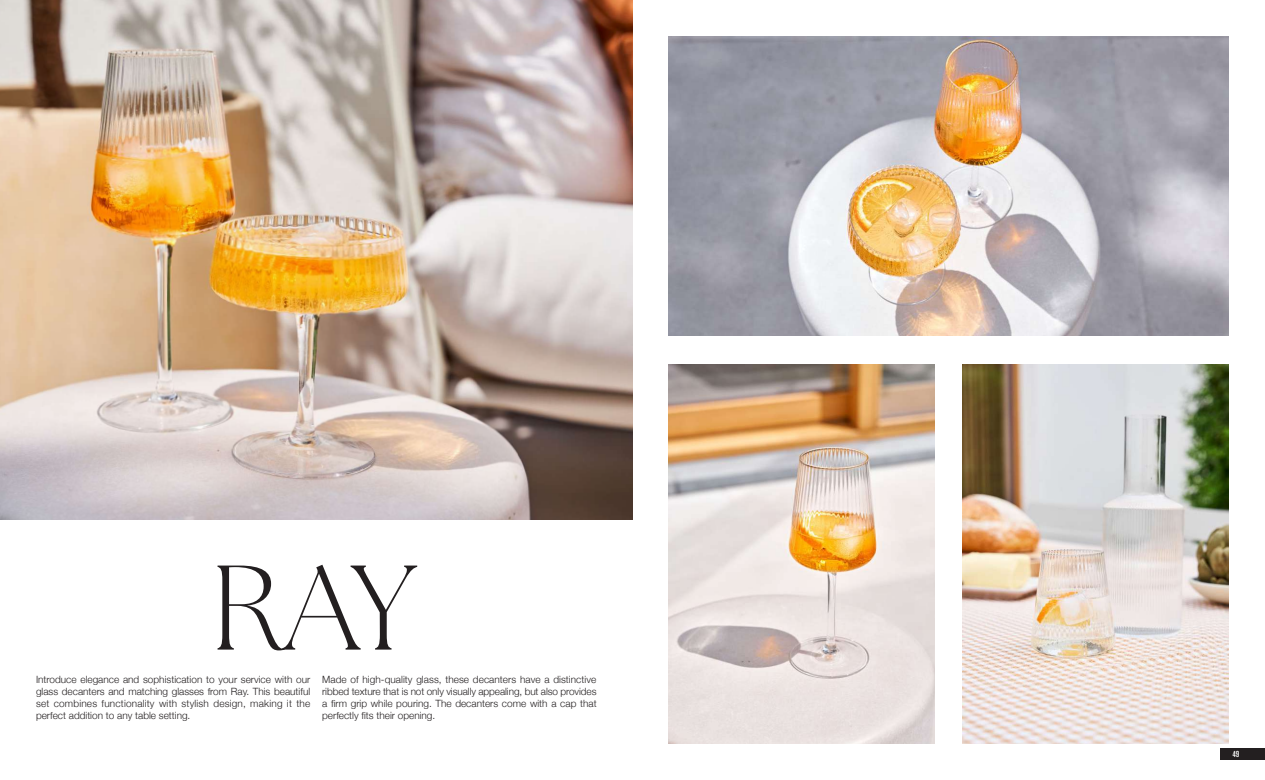
<style>
.page{position:relative;width:1265px;height:780px;background:#fff}
.page>*{position:absolute;margin:0;border:0;box-sizing:border-box;transform-origin:0 0}
.t1{font:300 120px "The Seasons";color:#231f20}
.t2{font:300 10px/12px "Helvetica Neue";color:#231f20;text-align:justify}
.t3{font:300 8px "Balboa";color:#fff}
</style>
<div class="page">
<img style="left:0;top:0;width:632px;height:519px">
<img style="left:668px;top:36px;width:560px;height:300px">
<img style="left:962px;top:364px;width:266px;height:380px">
<img style="left:668px;top:364px;width:266px;height:380px">
<div style="left:1220px;top:748px;width:44px;height:12px;background:#231f20"></div>
<h1 class="t1" style="left:211px;top:530px;width:206px">RAY</h1>
<p class="t2" style="left:36px;top:673px;width:276px">Introduce elegance and sophistication to your service with our glass decanters and matching glasses from Ray. This beautiful set combines functionality with stylish design, making it the perfect addition to any table setting.</p>
<p class="t2" style="left:322px;top:673px;width:276px">Made of high-quality glass, these decanters have a distinctive ribbed texture that is not only visually appealing, but also provides a firm grip while pouring. The decanters come with a cap that perfectly fits their opening.</p>
<p class="t3" style="left:1232px;top:750px;width:8px">49</p>
</div>
